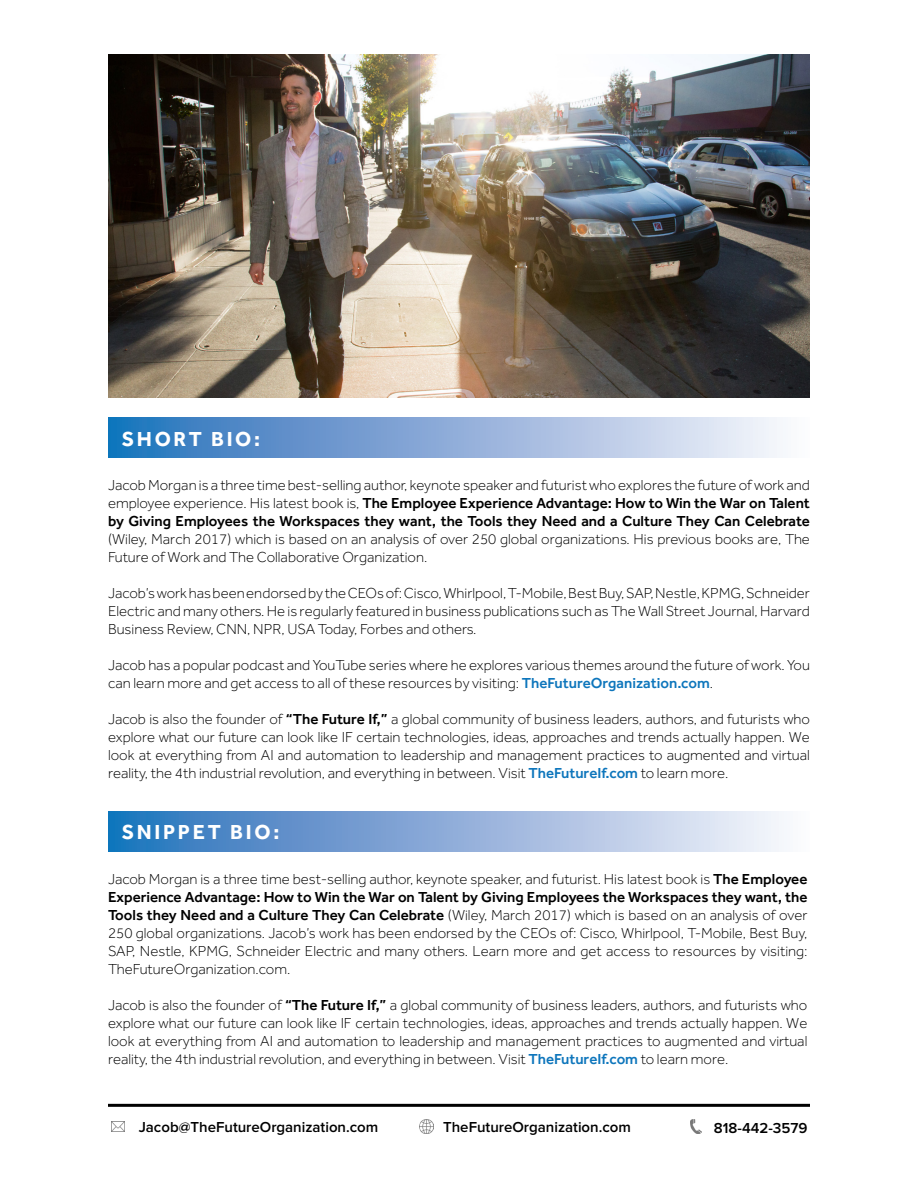
<style>
.page{position:relative;width:918px;height:1188px;background:#fff}
.page>*{position:absolute;margin:0;border:0;box-sizing:border-box;transform-origin:0 0}
.t1{font:700 21px "Effra";letter-spacing:.13em;color:#fff}
.t2{font:300 15px/18px "Effra";color:#000;text-align:justify}
.t3{font:600 15px "Proxima Nova";color:#000}
.s1{font-weight:500}
.s2{font-weight:500;color:#0e76bc}
</style>
<div class="page">
<svg style="left:108px;top:418px;width:672px;height:40px;background:#8aaed9"></svg>
<img style="left:108px;top:54px;width:702px;height:343px">
<div style="left:108px;top:811px;width:702px;height:40px;background:linear-gradient(to right,#236eba,#fef6fc)"></div>
<svg style="left:112px;top:1122px;width:13px;height:9px"></svg>
<img style="left:419px;top:1119px;width:15px;height:15px">
<img style="left:691px;top:1119px;width:10px;height:15px">
<hr style="left:108px;top:1104px;width:702px;height:3px;background:#000">
<p class="t1" style="left:122px;top:426px;width:140px">SHORT BIO:</p>
<p class="t2" style="left:108px;top:476px;width:704px">Jacob Morgan is a three time best-selling author, keynote speaker and futurist who explores the future of work and employee experience. His latest book is, <span class="s1">The Employee Experience Advantage: How to Win the War on Talent by Giving Employees the Workspaces they want, the Tools they Need and a Culture They Can Celebrate </span>(Wiley, March 2017) which is based on an analysis of over 250 global organizations. His previous books are, The Future of Work and The Collaborative Organization.</p>
<p class="t2" style="left:108px;top:584px;width:704px">Jacob’s work has been endorsed by the CEOs of: Cisco, Whirlpool, T-Mobile, Best Buy, SAP, Nestle, KPMG, Schneider Electric and many others. He is regularly featured in business publications such as The Wall Street Journal, Harvard Business Review, CNN, NPR, USA Today, Forbes and others.</p>
<p class="t2" style="left:108px;top:656px;width:703px">Jacob has a popular podcast and YouTube series where he explores various themes around the future of work. You can learn more and get access to all of these resources by visiting: <span class="s2">TheFutureOrganization.com</span>.</p>
<p class="t2" style="left:108px;top:710px;width:704px">Jacob is also the founder of <span class="s1">“The Future If,”</span> a global community of business leaders, authors, and futurists who explore what our future can look like IF certain technologies, ideas, approaches and trends actually happen. We look at everything from AI and automation to leadership and management practices to augmented and virtual reality, the 4th industrial revolution, and everything in between. Visit <span class="s2">TheFutureIf.com</span> to learn more.</p>
<p class="t1" style="left:122px;top:819px;width:159px">SNIPPET BIO:</p>
<p class="t2" style="left:108px;top:870px;width:701px">Jacob Morgan is a three time best-selling author, keynote speaker, and futurist. His latest book is <span class="s1">The Employee Experience Advantage: How to Win the War on Talent by Giving Employees the Workspaces they want, the Tools they Need and a Culture They Can Celebrate</span> (Wiley, March 2017) which is based on an analysis of over 250 global organizations. Jacob’s work has been endorsed by the CEOs of: Cisco, Whirlpool, T-Mobile, Best Buy, SAP, Nestle, KPMG, Schneider Electric and many others. Learn more and get access to resources by visiting:<br>TheFutureOrganization.com.</p>
<p class="t2" style="left:108px;top:996px;width:701px">Jacob is also the founder of <span class="s1">“The Future If,”</span> a global community of business leaders, authors, and futurists who explore what our future can look like IF certain technologies, ideas, approaches and trends actually happen. We look at everything from AI and automation to leadership and management practices to augmented and virtual reality, the 4th industrial revolution, and everything in between. Visit <span class="s2">TheFutureIf.com</span> to learn more.</p>
<p class="t3" style="left:139px;top:1120px;width:241px">Jacob@TheFutureOrganization.com</p>
<p class="t3" style="left:443px;top:1120px;width:189px">TheFutureOrganization.com</p>
<p class="t3" style="left:714px;top:1121px;width:95px">818-442-3579</p>
</div>
